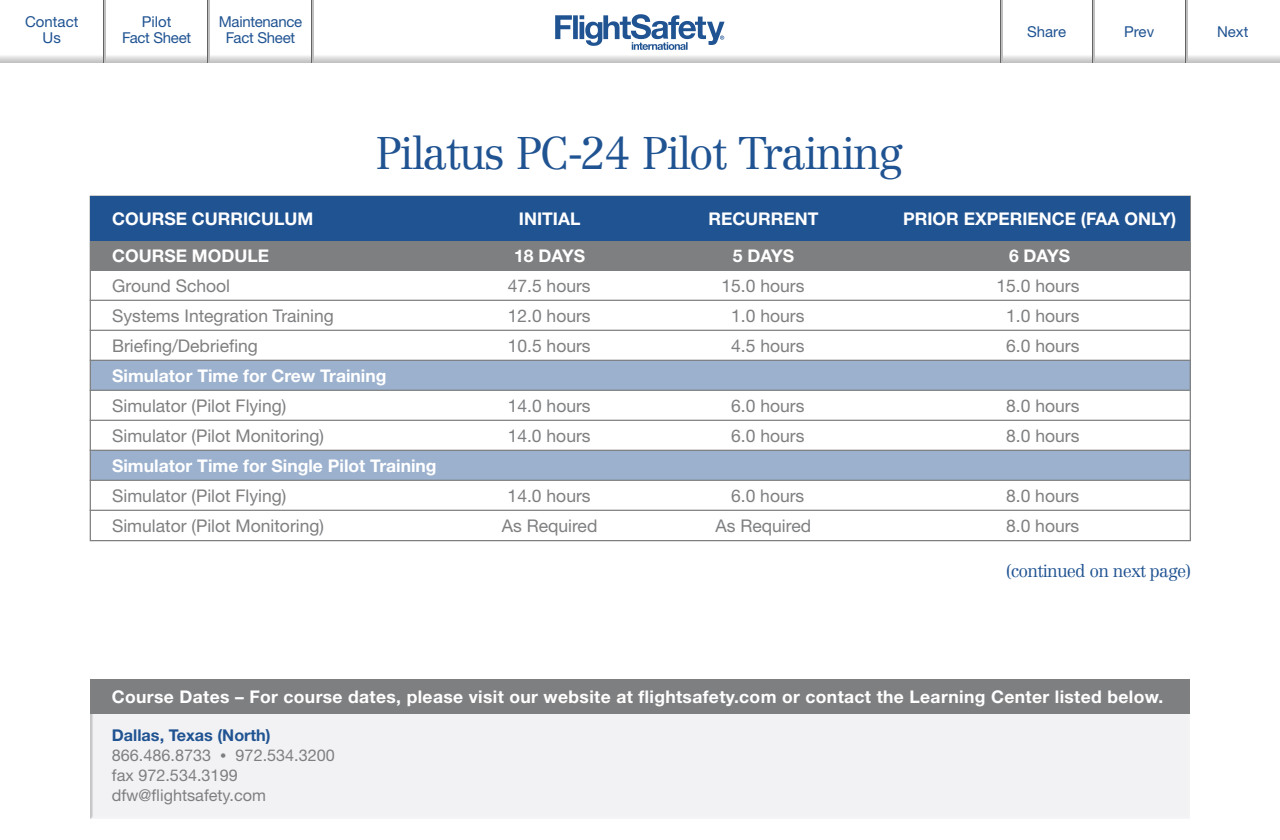
<style>
.page{position:relative;width:1280px;height:840px;background:#fff}
.page>*{position:absolute;margin:0;border:0;box-sizing:border-box;transform-origin:0 0}
.t1{font:300 45px "Centennial";letter-spacing:-.04em;color:#205392}
.t2{font:17.5px "Helvetica Neue";color:#7e7f81}
.t3{font:700 17.5px "Helvetica Neue";color:#fff}
.t4{font:700 17.5px "Helvetica Neue";letter-spacing:.02em;color:#fff}
.t5{font:300 17.5px "Centennial";letter-spacing:-.04em;color:#205392}
.t6{font:16.25px/20px "Helvetica Neue";color:#7e7f81}
.t7{font:15px/16.2px "Helvetica Neue";letter-spacing:-.02em;color:#205392;text-align:center}
.t8{font:15px/16.2px "Helvetica Neue";color:#205392;text-align:center}
.s1{font-weight:700;color:#205392}
.s2{font-size:12.5px}
</style>
<div class="page">
<svg style="left:555px;top:14px;width:170px;height:36px"></svg>
<svg style="left:0;top:54px;width:1280px;height:8px"></svg>
<hr style="left:104px;top:0;width:1px;height:62px;background:#636363">
<hr style="left:105px;top:0;width:1px;height:62px;background:#bfbfbf">
<hr style="left:207px;top:0;width:2px;height:62px;background:#636363">
<hr style="left:209px;top:0;width:1px;height:62px;background:#bfbfbf">
<hr style="left:311px;top:0;width:1px;height:62px;background:#636363">
<hr style="left:312px;top:0;width:2px;height:62px;background:#bfbfbf">
<hr style="left:1000px;top:0;width:1px;height:62px;background:#636363">
<hr style="left:1001px;top:0;width:1px;height:62px;background:#bfbfbf">
<hr style="left:1092px;top:0;width:2px;height:62px;background:#636363">
<hr style="left:1094px;top:0;width:1px;height:62px;background:#bfbfbf">
<hr style="left:1185px;top:0;width:1px;height:62px;background:#636363">
<hr style="left:1186px;top:0;width:2px;height:62px;background:#bfbfbf">
<div style="left:90px;top:450px;width:1101px;height:30px;background:#9bb1ce"></div>
<div style="left:90px;top:360px;width:1101px;height:30px;background:#9bb1ce"></div>
<div style="left:90px;top:679px;width:1100px;height:35px;background:#7e7f81"></div>
<div style="left:90px;top:241px;width:1100px;height:30px;background:#7e7f81"></div>
<div style="left:90px;top:196px;width:1100px;height:45px;background:#205392"></div>
<hr style="left:90px;top:300px;width:1100px;height:1px;background:#7e7f81">
<hr style="left:90px;top:330px;width:1100px;height:1px;background:#7e7f81">
<hr style="left:90px;top:360px;width:1100px;height:1px;background:#7e7f81">
<hr style="left:90px;top:390px;width:1100px;height:1px;background:#7e7f81">
<hr style="left:90px;top:420px;width:1100px;height:1px;background:#7e7f81">
<hr style="left:90px;top:450px;width:1100px;height:1px;background:#7e7f81">
<hr style="left:90px;top:480px;width:1100px;height:1px;background:#7e7f81">
<hr style="left:90px;top:510px;width:1100px;height:1px;background:#7e7f81">
<p class="t8" style="left:25px;top:13px;width:55px">Contact<br>Us</p>
<p class="t7" style="left:219px;top:13px;width:85px">Maintenance<br>Fact Sheet</p>
<p class="t7" style="left:1027px;top:23px;width:40px">Share</p>
<p class="t7" style="left:122px;top:13px;width:70px">Pilot<br>Fact Sheet</p>
<p class="t7" style="left:1124px;top:23px;width:32px">Prev</p>
<p class="t7" style="left:1217px;top:23px;width:33px">Next</p>
<h1 class="t1" style="left:375px;top:126px;width:529px">Pilatus PC-24 Pilot Training</h1>
<p class="t3" style="left:112px;top:208px;width:203px">COURSE CURRICULUM</p>
<p class="t3" style="left:519px;top:208px;width:63px">INITIAL</p>
<p class="t3" style="left:708px;top:208px;width:112px">RECURRENT</p>
<p class="t3" style="left:903px;top:208px;width:275px">PRIOR EXPERIENCE (FAA ONLY)</p>
<p class="t3" style="left:112px;top:245px;width:158px">COURSE MODULE</p>
<p class="t3" style="left:514px;top:245px;width:73px">18 DAYS</p>
<p class="t3" style="left:733px;top:245px;width:63px">5 DAYS</p>
<p class="t3" style="left:1009px;top:245px;width:63px">6 DAYS</p>
<p class="t2" style="left:112px;top:276px;width:119px">Ground School</p>
<p class="t2" style="left:508px;top:276px;width:85px">47.5 hours</p>
<p class="t2" style="left:721px;top:276px;width:85px">15.0 hours</p>
<p class="t2" style="left:996px;top:276px;width:85px">15.0 hours</p>
<p class="t2" style="left:112px;top:306px;width:223px">Systems Integration Training</p>
<p class="t2" style="left:508px;top:306px;width:85px">12.0 hours</p>
<p class="t2" style="left:731px;top:306px;width:75px">1.0 hours</p>
<p class="t2" style="left:1006px;top:306px;width:75px">1.0 hours</p>
<p class="t2" style="left:112px;top:336px;width:147px">Briefing/Debriefing</p>
<p class="t2" style="left:508px;top:336px;width:85px">10.5 hours</p>
<p class="t2" style="left:731px;top:336px;width:75px">4.5 hours</p>
<p class="t2" style="left:1006px;top:336px;width:75px">6.0 hours</p>
<p class="t3" style="left:112px;top:365px;width:276px">Simulator Time for Crew Training</p>
<p class="t2" style="left:112px;top:396px;width:176px">Simulator (Pilot Flying)</p>
<p class="t2" style="left:508px;top:396px;width:85px">14.0 hours</p>
<p class="t2" style="left:731px;top:396px;width:75px">6.0 hours</p>
<p class="t2" style="left:1006px;top:396px;width:75px">8.0 hours</p>
<p class="t2" style="left:112px;top:425px;width:213px">Simulator (Pilot Monitoring)</p>
<p class="t2" style="left:508px;top:425px;width:85px">14.0 hours</p>
<p class="t2" style="left:731px;top:425px;width:75px">6.0 hours</p>
<p class="t2" style="left:1006px;top:425px;width:75px">8.0 hours</p>
<p class="t3" style="left:112px;top:455px;width:326px">Simulator Time for Single Pilot Training</p>
<p class="t2" style="left:112px;top:485px;width:176px">Simulator (Pilot Flying)</p>
<p class="t2" style="left:508px;top:485px;width:85px">14.0 hours</p>
<p class="t2" style="left:731px;top:485px;width:75px">6.0 hours</p>
<p class="t2" style="left:1006px;top:485px;width:75px">8.0 hours</p>
<p class="t2" style="left:112px;top:515px;width:213px">Simulator (Pilot Monitoring)</p>
<p class="t2" style="left:502px;top:515px;width:97px">As Required</p>
<p class="t2" style="left:716px;top:515px;width:97px">As Required</p>
<p class="t2" style="left:1006px;top:515px;width:75px">8.0 hours</p>
<p class="t5" style="left:1006px;top:560px;width:186px">(continued on next page)</p>
<p class="t4" style="left:112px;top:686px;width:1053px">Course Dates – For course dates, please visit our website at flightsafety.com or contact the Learning Center listed below.</p>
<p class="t6" style="left:112px;top:725px;width:225px"><span class="s1">Dallas, Texas (North)<br></span>866.486.8733 <span class="s2">•</span> 972.534.3200 fax 972.534.3199 dfw@flightsafety.com</p>
</div>
